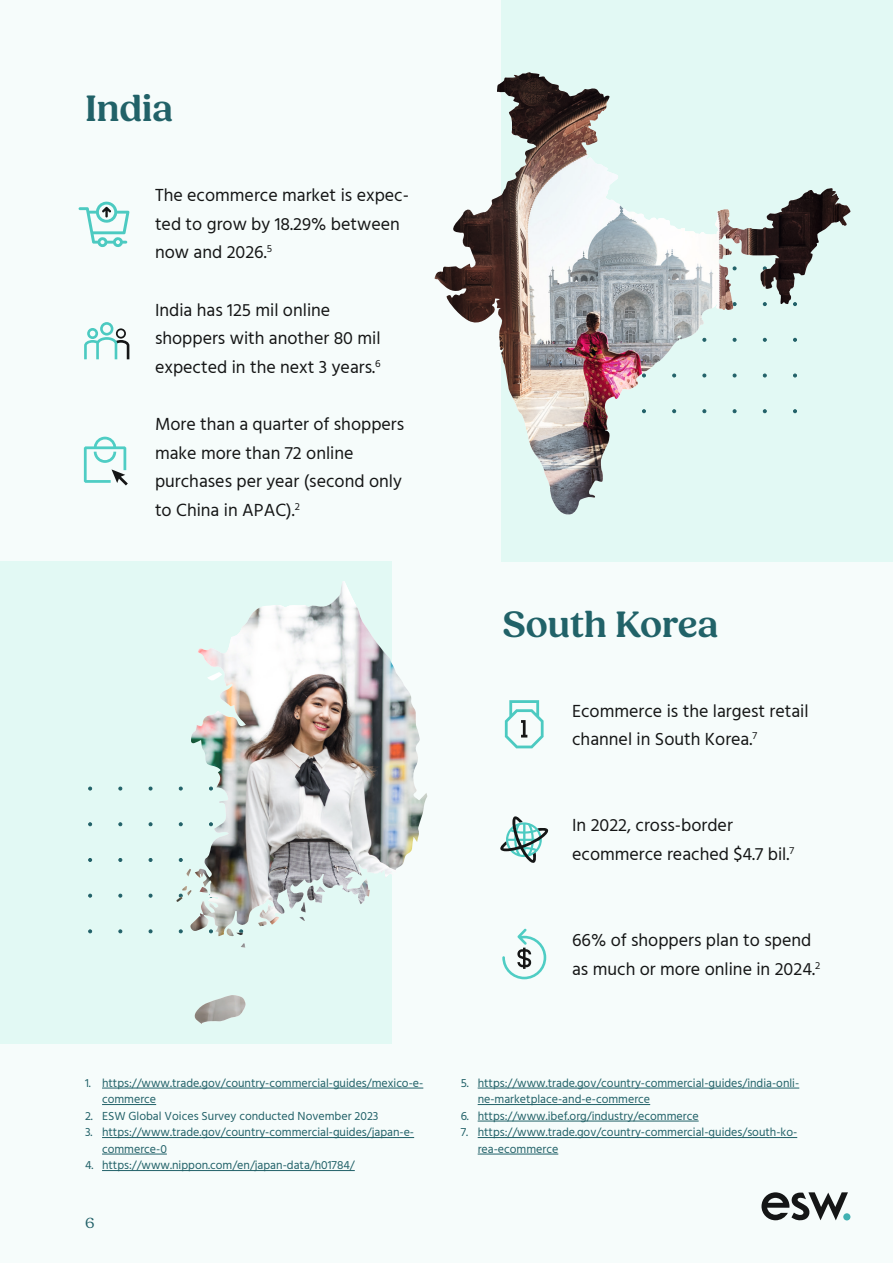
<style>
.page{position:relative;width:893px;height:1263px;background:#f6fcfb}
.page>*{position:absolute;margin:0;border:0;box-sizing:border-box;transform-origin:0 0}
.nagłówek{font:600 37.5px "Fields";color:#216268}
.p1_biały{font:18px/28.5px "Hind";color:#151616}
.nagłówek-2{font:15px "Fields";color:#216068}
.t1{font:12px/16.5px "Hind";color:#216168}
</style>
<div class="page">
<div style="left:502px;top:0;width:391px;height:561px;background:#e2f9f4"></div>
<div style="left:0;top:561px;width:391px;height:483px;background:#e2f9f4"></div>
<div style="left:843px;top:1213px;width:7px;height:7px;background:#40b1b2;border-radius:50%"></div>
<svg style="left:761px;top:1192px;width:87px;height:29px"></svg>
<svg style="left:179px;top:787px;width:4px;height:3px"></svg>
<svg style="left:118px;top:787px;width:4px;height:3px"></svg>
<svg style="left:88px;top:787px;width:4px;height:3px"></svg>
<svg style="left:179px;top:822px;width:4px;height:4px"></svg>
<svg style="left:149px;top:822px;width:3px;height:4px"></svg>
<svg style="left:118px;top:822px;width:4px;height:4px"></svg>
<svg style="left:88px;top:822px;width:4px;height:4px"></svg>
<svg style="left:179px;top:858px;width:4px;height:4px"></svg>
<svg style="left:149px;top:858px;width:3px;height:4px"></svg>
<svg style="left:118px;top:858px;width:4px;height:4px"></svg>
<svg style="left:88px;top:858px;width:4px;height:4px"></svg>
<svg style="left:118px;top:894px;width:4px;height:3px"></svg>
<svg style="left:88px;top:894px;width:4px;height:3px"></svg>
<svg style="left:179px;top:929px;width:4px;height:4px"></svg>
<svg style="left:149px;top:929px;width:3px;height:4px"></svg>
<svg style="left:118px;top:929px;width:4px;height:4px"></svg>
<svg style="left:88px;top:929px;width:4px;height:4px"></svg>
<svg style="left:501px;top:72px;width:350px;height:443px"></svg>
<img style="left:434px;top:73px;width:116px;height:411px">
<hr style="left:102px;top:1088px;width:321px;height:1px;background:#216168">
<hr style="left:102px;top:1104px;width:54px;height:1px;background:#216168">
<hr style="left:102px;top:1137px;width:312px;height:1px;background:#216168">
<hr style="left:102px;top:1154px;width:65px;height:1px;background:#216168">
<hr style="left:102px;top:1170px;width:253px;height:1px;background:#216168">
<hr style="left:478px;top:1088px;width:321px;height:1px;background:#216168">
<hr style="left:478px;top:1104px;width:172px;height:1px;background:#216168">
<hr style="left:478px;top:1121px;width:221px;height:1px;background:#216168">
<hr style="left:478px;top:1137px;width:319px;height:1px;background:#216168">
<hr style="left:478px;top:1154px;width:80px;height:1px;background:#216168">
<svg style="left:84px;top:437px;width:44px;height:48px"></svg>
<svg style="left:84px;top:322px;width:45px;height:37px"></svg>
<svg style="left:500px;top:816px;width:49px;height:47px"></svg>
<svg style="left:79px;top:201px;width:50px;height:46px"></svg>
<svg style="left:502px;top:928px;width:44px;height:51px"></svg>
<svg style="left:505px;top:700px;width:39px;height:48px"></svg>
<img style="left:190px;top:581px;width:238px;height:355px">
<img style="left:191px;top:581px;width:152px;height:327px">
<svg style="left:207px;top:672px;width:15px;height:9px"></svg>
<img style="left:194px;top:995px;width:52px;height:29px">
<svg style="left:200px;top:887px;width:13px;height:10px"></svg>
<svg style="left:258px;top:921px;width:9px;height:5px"></svg>
<svg style="left:186px;top:869px;width:5px;height:7px"></svg>
<svg style="left:226px;top:928px;width:17px;height:9px"></svg>
<svg style="left:241px;top:943px;width:4px;height:5px"></svg>
<svg style="left:176px;top:886px;width:16px;height:16px"></svg>
<svg style="left:299px;top:886px;width:26px;height:35px"></svg>
<p class="nagłówek" style="left:85px;top:87px;width:89px">India</p>
<p class="p1_biały" style="left:155px;top:182px;width:256px">The ecommerce market is expec&shy;ted to grow by 18.29% between now and 2026.<sup>5</sup></p>
<p class="p1_biały" style="left:155px;top:296px;width:227px">India has 125 mil online shoppers with another 80 mil expected in the next 3 years.<sup>6</sup></p>
<p class="p1_biały" style="left:155px;top:411px;width:251px">More than a quarter of shoppers make more than 72 online purchases per year (second only to China in APAC).<sup>2</sup></p>
<p class="nagłówek" style="left:502px;top:602px;width:217px">South Korea</p>
<p class="p1_biały" style="left:572px;top:697px;width:238px">Ecommerce is the largest retail channel in South Korea.<sup>7</sup></p>
<p class="p1_biały" style="left:572px;top:812px;width:223px">In 2022, cross-border ecommerce reached $4.7 bil.<sup>7</sup></p>
<p class="p1_biały" style="left:572px;top:927px;width:250px">66% of shoppers plan to spend as much or more online in 2024.<sup>2</sup></p>
<p class="t1" style="left:102px;top:1075px;width:323px;text-indent:-17px">1. https://www.trade.gov/country-commercial-guides/mexico-e&shy;commerce</p>
<p class="t1" style="left:85px;top:1108px;width:295px">2. ESW Global Voices Survey conducted November 2023</p>
<p class="t1" style="left:102px;top:1124px;width:314px;text-indent:-17px">3. https://www.trade.gov/country-commercial-guides/japan-e&shy;commerce-0</p>
<p class="t1" style="left:85px;top:1157px;width:271px">4. https://www.nippon.com/en/japan-data/h01784/</p>
<p class="nagłówek-2" style="left:85px;top:1214px;width:11px">6</p>
<p class="t1" style="left:478px;top:1075px;width:323px;text-indent:-17px">5. https://www.trade.gov/country-commercial-guides/india-onli&shy;ne-marketplace-and-e-commerce</p>
<p class="t1" style="left:461px;top:1108px;width:239px">6. https://www.ibef.org/industry/ecommerce</p>
<p class="t1" style="left:478px;top:1124px;width:321px;text-indent:-17px">7. https://www.trade.gov/country-commercial-guides/south-ko&shy;rea-ecommerce</p>
</div>
